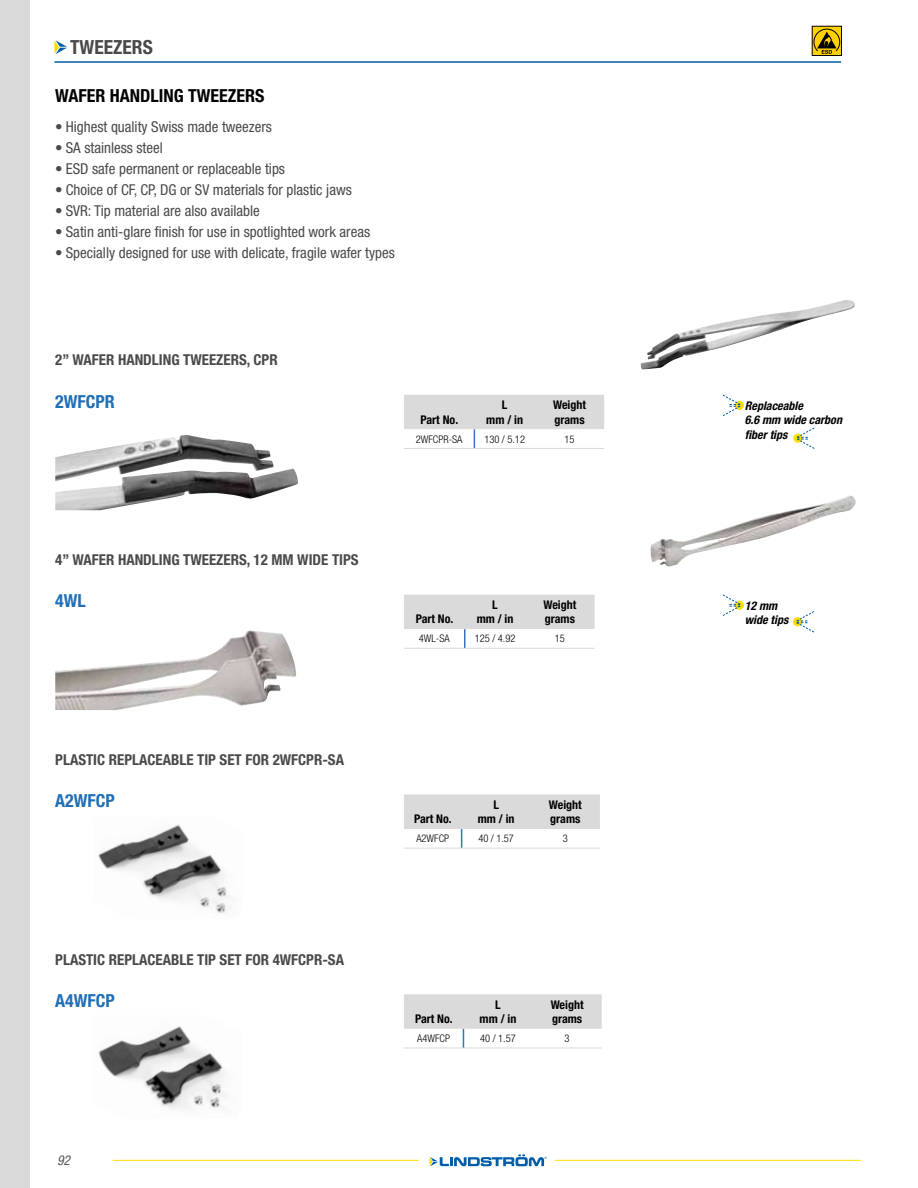
<style>
.page{position:relative;width:918px;height:1188px;background:#fff}
.page>*{position:absolute;margin:0;border:0;box-sizing:border-box;transform-origin:0 0}
.t1{font:700 condensed 19.5px "Helvetica Neue LT Std";color:#4a4a49}
.t2{font:700 condensed 18px "Helvetica Neue LT Std";color:#000}
.t3{font:700 condensed 18px "Helvetica Neue LT Std";color:#206fb7}
.t4{font:condensed 15px "Helvetica Neue LT Std";color:#4a4a49}
.t5{font:700 condensed 15px "Helvetica Neue LT Std";color:#4a4a49}
.t6{font:italic condensed 13.5px "Helvetica Neue LT Std";color:#575756}
.t7{font:700 condensed 12px/14.4px "Helvetica Neue LT Std";color:#000;text-align:center}
.t8{font:italic 700 condensed 12px/14.4px "Helvetica Neue LT Std";color:#000}
.t9{font:300 condensed 10.5px "Helvetica Neue LT Std";color:#000}
</style>
<div class="page">
<div style="left:0;top:0;width:30px;height:1188px;background:#dadada"></div>
<hr style="left:113px;top:1160px;width:306px;height:1px;background:#fd0">
<svg style="left:429px;top:1154px;width:118px;height:12px"></svg>
<hr style="left:555px;top:1160px;width:306px;height:1px;background:#fd0">
<div style="left:735px;top:401px;width:9px;height:9px;background:#fd0;border-radius:50%"></div>
<svg style="left:722px;top:394px;width:19px;height:22px"></svg>
<div style="left:735px;top:601px;width:9px;height:9px;background:#fd0;border-radius:50%"></div>
<svg style="left:722px;top:594px;width:19px;height:22px"></svg>
<svg style="left:793px;top:434px;width:10px;height:9px"></svg>
<svg style="left:796px;top:427px;width:19px;height:22px"></svg>
<div style="left:793px;top:617px;width:9px;height:9px;background:#fd0;border-radius:50%"></div>
<svg style="left:796px;top:611px;width:18px;height:22px"></svg>
<img style="left:55px;top:435px;width:243px;height:75px">
<img style="left:641px;top:300px;width:214px;height:70px">
<img style="left:650px;top:495px;width:206px;height:72px">
<img style="left:55px;top:631px;width:241px;height:79px">
<img style="left:98px;top:824px;width:132px;height:90px">
<img style="left:98px;top:1026px;width:129px;height:84px">
<hr style="left:404px;top:448px;width:70px;height:1px;background:#dadada">
<hr style="left:474px;top:448px;width:61px;height:1px;background:#dadada">
<hr style="left:535px;top:448px;width:69px;height:1px;background:#dadada">
<svg style="left:404px;top:395px;width:200px;height:53px"></svg>
<hr style="left:404px;top:648px;width:61px;height:1px;background:#dadada">
<hr style="left:465px;top:648px;width:60px;height:1px;background:#dadada">
<hr style="left:525px;top:648px;width:70px;height:1px;background:#dadada">
<svg style="left:404px;top:595px;width:191px;height:53px"></svg>
<hr style="left:404px;top:848px;width:58px;height:1px;background:#dadada">
<hr style="left:462px;top:848px;width:69px;height:1px;background:#dadada">
<hr style="left:531px;top:848px;width:69px;height:1px;background:#dadada">
<svg style="left:404px;top:794px;width:196px;height:54px"></svg>
<hr style="left:404px;top:1048px;width:59px;height:1px;background:#dadada">
<hr style="left:463px;top:1048px;width:70px;height:1px;background:#dadada">
<hr style="left:533px;top:1048px;width:69px;height:1px;background:#dadada">
<svg style="left:404px;top:994px;width:198px;height:54px"></svg>
<hr style="left:54px;top:61px;width:787px;height:2px;background:#005da9">
<svg style="left:54px;top:40px;width:13px;height:14px"></svg>
<svg style="left:814px;top:28px;width:26px;height:1px"></svg>
<div style="left:812px;top:26px;width:30px;height:30px;border:1px solid #000"></div>
<svg style="left:813px;top:29px;width:27px;height:25px"></svg>
<h1 class="t1" style="left:70px;top:35px;width:84px">TWEEZERS</h1>
<p class="t2" style="left:55px;top:85px;width:211px">WAFER HANDLING TWEEZERS</p>
<p class="t4" style="left:55px;top:118px;width:218px">• Highest quality Swiss made tweezers</p>
<p class="t4" style="left:55px;top:139px;width:109px">• SA stainless steel</p>
<p class="t4" style="left:55px;top:160px;width:231px">• ESD safe permanent or replaceable tips</p>
<p class="t4" style="left:55px;top:181px;width:298px">• Choice of CF, CP, DG or SV materials for plastic jaws</p>
<p class="t4" style="left:55px;top:202px;width:206px">• SVR: Tip material are also available</p>
<p class="t4" style="left:55px;top:223px;width:316px">• Satin anti-glare finish for use in spotlighted work areas</p>
<p class="t4" style="left:55px;top:244px;width:341px">• Specially designed for use with delicate, fragile wafer types</p>
<p class="t5" style="left:55px;top:351px;width:224px">2” WAFER HANDLING TWEEZERS, CPR</p>
<p class="t3" style="left:55px;top:390px;width:61px">2WFCPR</p>
<p class="t7" style="left:421px;top:412px;width:39px">Part No.</p>
<p class="t7" style="left:486px;top:398px;width:38px">L<br>mm / in</p>
<p class="t7" style="left:553px;top:398px;width:34px;text-align:left">Weight grams</p>
<p class="t9" style="left:416px;top:433px;width:48px">2WFCPR-SA</p>
<p class="t9" style="left:484px;top:433px;width:42px">130 / 5.12</p>
<p class="t9" style="left:565px;top:433px;width:12px">15</p>
<p class="t5" style="left:55px;top:551px;width:305px">4” WAFER HANDLING TWEEZERS, 12 MM WIDE TIPS</p>
<p class="t3" style="left:55px;top:590px;width:32px">4WL</p>
<p class="t5" style="left:55px;top:750px;width:290px">PLASTIC REPLACEABLE TIP SET FOR 2WFCPR-SA</p>
<p class="t3" style="left:55px;top:790px;width:61px">A2WFCP</p>
<p class="t7" style="left:416px;top:612px;width:39px">Part No.</p>
<p class="t7" style="left:477px;top:597px;width:38px">L<br>mm / in</p>
<p class="t7" style="left:544px;top:597px;width:34px;text-align:left">Weight grams</p>
<p class="t9" style="left:419px;top:633px;width:32px">4WL-SA</p>
<p class="t9" style="left:475px;top:633px;width:42px">125 / 4.92</p>
<p class="t9" style="left:555px;top:633px;width:12px">15</p>
<p class="t7" style="left:414px;top:812px;width:39px">Part No.</p>
<p class="t7" style="left:478px;top:797px;width:38px">L<br>mm / in</p>
<p class="t7" style="left:549px;top:797px;width:34px;text-align:left">Weight grams</p>
<p class="t9" style="left:416px;top:833px;width:34px">A2WFCP</p>
<p class="t9" style="left:478px;top:833px;width:37px">40 / 1.57</p>
<p class="t9" style="left:563px;top:833px;width:7px">3</p>
<p class="t5" style="left:55px;top:950px;width:290px">PLASTIC REPLACEABLE TIP SET FOR 4WFCPR-SA</p>
<p class="t3" style="left:55px;top:990px;width:61px">A4WFCP</p>
<p class="t7" style="left:415px;top:1011px;width:39px">Part No.</p>
<p class="t7" style="left:480px;top:997px;width:38px">L<br>mm / in</p>
<p class="t7" style="left:551px;top:997px;width:34px;text-align:left">Weight grams</p>
<p class="t9" style="left:417px;top:1032px;width:34px">A4WFCP</p>
<p class="t9" style="left:480px;top:1032px;width:37px">40 / 1.57</p>
<p class="t9" style="left:565px;top:1032px;width:7px">3</p>
<p class="t6" style="left:57px;top:1153px;width:14px">92</p>
<p class="t8" style="left:745px;top:398px;width:99px">Replaceable<br>6.6 mm wide carbon fiber tips</p>
<p class="t8" style="left:745px;top:598px;width:45px">12 mm wide tips</p>
</div>
